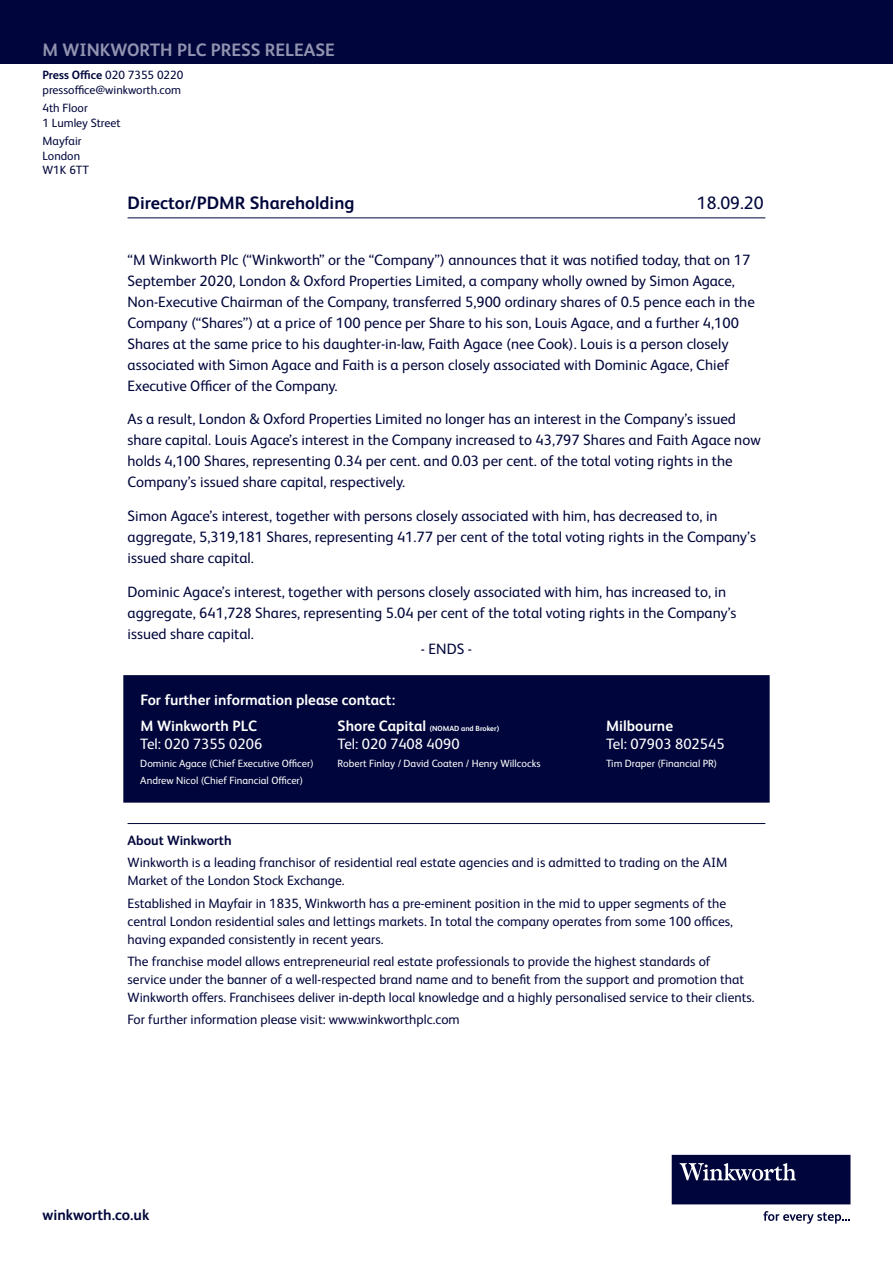
<style>
.page{position:relative;width:893px;height:1263px;background:#fff}
.page>*{position:absolute;margin:0;border:0;box-sizing:border-box;transform-origin:0 0}
.t1{font:700 18px "FS Albert Pro";color:#9193b0}
.t2{font:700 18px "FS Albert Pro";color:#00063b}
.t3{font:18px "FS Albert Pro";color:#00063b}
.t4{font:700 15.15px "FS Albert Pro";color:#00063b}
.t5{font:15px/21px "FS Albert Pro";color:#00063b}
.t6{font:700 15px/26.5px "FS Albert Pro";color:#fff}
.t7{font:15px "FS Albert Pro";color:#fff}
.t8{font:13.5px/18px "FS Albert Pro";color:#00063b}
.t9{font:700 13.5px "FS Albert Pro";color:#00063b}
.t10{font:12px/14.4px "FS Albert Pro";color:#00063b}
.t11{font:10.5px "FS Albert Pro";color:#fff}
.t12{font:700 7.5px "FS Albert Pro";color:#fff}
.s1{font-weight:700}
.s2{font-size:15px}
</style>
<div class="page">
<div style="left:0;top:0;width:893px;height:64px;background:#00063b"></div>
<div style="left:672px;top:1155px;width:178px;height:49px;background:#00063b"></div>
<svg style="left:680px;top:1163px;width:116px;height:17px"></svg>
<svg style="left:763px;top:1211px;width:87px;height:12px"></svg>
<div style="left:123px;top:675px;width:647px;height:128px;background:#00063b"></div>
<hr style="left:128px;top:823px;width:637px;height:1px;background:#00063b">
<hr style="left:128px;top:217px;width:637px;height:1px;background:#00063b">
<p class="t1" style="left:43px;top:38px;width:294px">M WINKWORTH PLC PRESS RELEASE</p>
<p class="t10" style="left:43px;top:67px;width:142px"><span class="s1">Press Office</span> 020 7355 0220 pressoffice@winkworth.com</p>
<p class="t10" style="left:43px;top:100px;width:80px">4th Floor<br>1 Lumley Street</p>
<p class="t10" style="left:43px;top:133px;width:48px">Mayfair<br>London<br>W1K 6TT</p>
<p class="t2" style="left:128px;top:190px;width:228px">Director/PDMR Shareholding</p>
<p class="t3" style="left:697px;top:190px;width:68px">18.09.20</p>
<p class="t5" style="left:128px;top:248px;width:629px">“M Winkworth Plc (“Winkworth” or the “Company”) announces that it was notified today, that on 17<br>September 2020, London &amp; Oxford Properties Limited, a company wholly owned by Simon Agace, Non-Executive Chairman of the Company, transferred 5,900 ordinary shares of 0.5 pence each in the Company (“Shares”) at a price of 100 pence per Share to his son, Louis Agace, and a further 4,100<br>Shares at the same price to his daughter-in-law, Faith Agace (nee Cook). Louis is a person closely associated with Simon Agace and Faith is a person closely associated with Dominic Agace, Chief Executive Officer of the Company.</p>
<p class="t5" style="left:128px;top:408px;width:635px">As a result, London &amp; Oxford Properties Limited no longer has an interest in the Company’s issued share capital. Louis Agace’s interest in the Company increased to 43,797 Shares and Faith Agace now holds 4,100 Shares, representing 0.34 per cent. and 0.03 per cent. of the total voting rights in the Company’s issued share capital, respectively.</p>
<p class="t5" style="left:128px;top:504px;width:630px">Simon Agace’s interest, together with persons closely associated with him, has decreased to, in aggregate, 5,319,181 Shares, representing 41.77 per cent of the total voting rights in the Company’s issued share capital.</p>
<p class="t5" style="left:128px;top:580px;width:611px">Dominic Agace’s interest, together with persons closely associated with him, has increased to, in aggregate, 641,728 Shares, representing 5.04 per cent of the total voting rights in the Company’s issued share capital.</p>
<p class="t5" style="left:421px;top:637px;width:52px">- ENDS -</p>
<p class="t6" style="left:140px;top:686px;width:256px">For further information please contact:<br>M Winkworth PLC</p>
<p class="t12" style="left:338px;top:723px;width:163px"><span class="s2">Shore Capital</span> (NOMAD and Broker)</p>
<p class="t6" style="left:606px;top:712px;width:68px">Milbourne</p>
<p class="t7" style="left:140px;top:734px;width:123px">Tel: 020 7355 0206</p>
<p class="t7" style="left:338px;top:734px;width:123px">Tel: 020 7408 4090</p>
<p class="t7" style="left:606px;top:734px;width:120px">Tel: 07903 802545</p>
<p class="t11" style="left:140px;top:756px;width:175px">Dominic Agace (Chief Executive Officer)</p>
<p class="t11" style="left:338px;top:756px;width:204px">Robert Finlay / David Coaten / Henry Willcocks</p>
<p class="t11" style="left:606px;top:756px;width:113px">Tim Draper (Financial PR)</p>
<p class="t11" style="left:140px;top:773px;width:165px">Andrew Nicol (Chief Financial Officer)</p>
<p class="t9" style="left:128px;top:831px;width:106px">About Winkworth</p>
<p class="t8" style="left:128px;top:853px;width:601px">Winkworth is a leading franchisor of residential real estate agencies and is admitted to trading on the AIM<br>Market of the London Stock Exchange.</p>
<p class="t8" style="left:128px;top:893px;width:607px">Established in Mayfair in 1835, Winkworth has a pre-eminent position in the mid to upper segments of the central London residential sales and lettings markets. In total the company operates from some 100 offices, having expanded consistently in recent years.</p>
<p class="t8" style="left:128px;top:951px;width:628px">The franchise model allows entrepreneurial real estate professionals to provide the highest standards of<br>service under the banner of a well-respected brand name and to benefit from the support and promotion that<br>Winkworth offers. Franchisees deliver in-depth local knowledge and a highly personalised service to their clients.</p>
<p class="t8" style="left:128px;top:1009px;width:334px">For further information please visit: www.winkworthplc.com</p>
<p class="t4" style="left:43px;top:1204px;width:108px">winkworth.co.uk</p>
</div>
